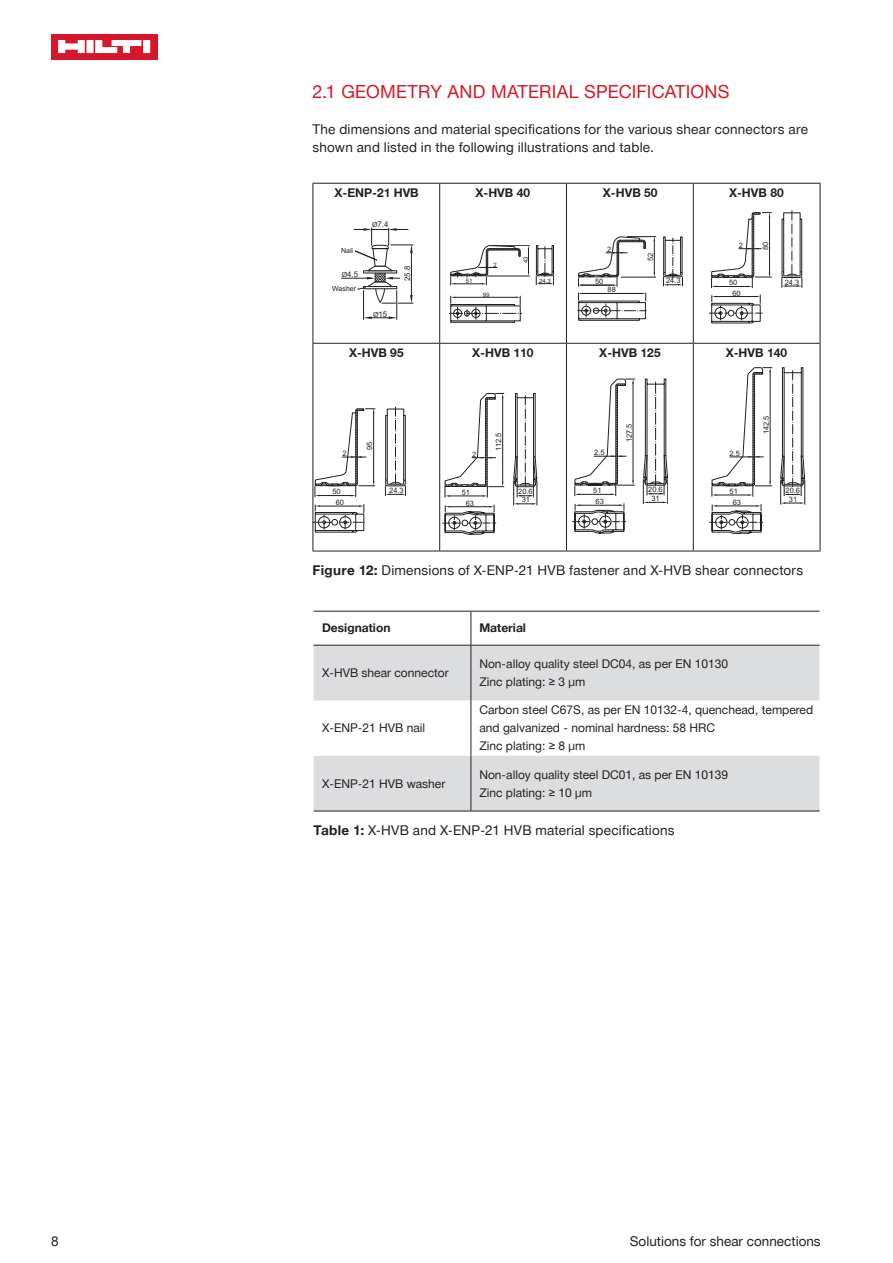
<style>
.page{position:relative;width:893px;height:1263px;background:#fff}
.page>*{position:absolute;margin:0;border:0;box-sizing:border-box;transform-origin:0 0}
.t1{font:18px "Hilti";letter-spacing:.01em;color:#d71729}
.t2{font:13.5px/18px "Hilti";letter-spacing:.015em;color:#231f20}
.t3{font:12px/18px "Hilti";color:#231f20}
.t4{font:700 12px "Hilti";color:#231f20}
.t5{font:7.8px "Arial";color:#231f20}
.t6{font:7.5px "Arial";color:#231f20}
.t7{font:7.05px "Arial";color:#231f20}
.t8{font:6px "Arial";color:#231f20}
.s1{font-size:7.05px}
.s2{font-weight:700}
</style>
<div class="page">
<div style="left:51px;top:34px;width:106px;height:25px;background:#d71729"></div>
<svg style="left:58px;top:40px;width:92px;height:13px"></svg>
<hr style="left:313px;top:183px;width:127px;height:1px;background:#231f20">
<hr style="left:313px;top:184px;width:1px;height:159px;background:#231f20">
<hr style="left:440px;top:183px;width:126px;height:1px;background:#231f20">
<hr style="left:439px;top:184px;width:1px;height:159px;background:#231f20">
<hr style="left:566px;top:183px;width:127px;height:1px;background:#231f20">
<hr style="left:566px;top:184px;width:1px;height:159px;background:#231f20">
<hr style="left:693px;top:183px;width:127px;height:1px;background:#231f20">
<hr style="left:693px;top:184px;width:1px;height:159px;background:#231f20">
<hr style="left:820px;top:184px;width:1px;height:159px;background:#231f20">
<hr style="left:313px;top:343px;width:127px;height:1px;background:#231f20">
<hr style="left:313px;top:344px;width:1px;height:207px;background:#231f20">
<hr style="left:440px;top:343px;width:126px;height:1px;background:#231f20">
<hr style="left:439px;top:344px;width:1px;height:207px;background:#231f20">
<hr style="left:566px;top:343px;width:127px;height:1px;background:#231f20">
<hr style="left:566px;top:344px;width:1px;height:207px;background:#231f20">
<hr style="left:693px;top:343px;width:127px;height:1px;background:#231f20">
<hr style="left:693px;top:344px;width:1px;height:207px;background:#231f20">
<hr style="left:820px;top:344px;width:1px;height:207px;background:#231f20">
<hr style="left:313px;top:551px;width:127px;height:1px;background:#231f20">
<hr style="left:440px;top:551px;width:126px;height:1px;background:#231f20">
<hr style="left:566px;top:551px;width:127px;height:1px;background:#231f20">
<hr style="left:693px;top:551px;width:127px;height:1px;background:#231f20">
<svg style="left:780px;top:367px;width:25px;height:138px"></svg>
<svg style="left:709px;top:367px;width:63px;height:167px"></svg>
<hr style="left:770px;top:371px;width:1px;height:111px;background:#231f20">
<svg style="left:643px;top:379px;width:25px;height:125px"></svg>
<svg style="left:572px;top:379px;width:63px;height:154px"></svg>
<svg style="left:513px;top:393px;width:25px;height:112px"></svg>
<svg style="left:442px;top:393px;width:62px;height:141px"></svg>
<svg style="left:385px;top:407px;width:21px;height:89px"></svg>
<svg style="left:313px;top:408px;width:62px;height:124px"></svg>
<hr style="left:319px;top:506px;width:41px;height:1px;background:#231f20">
<svg style="left:782px;top:210px;width:21px;height:78px"></svg>
<svg style="left:709px;top:212px;width:63px;height:111px"></svg>
<svg style="left:578px;top:236px;width:105px;height:84px"></svg>
<hr style="left:582px;top:293px;width:61px;height:1px;background:#231f20">
<hr style="left:580px;top:293px;width:61px;height:1px;background:#231f20">
<hr style="left:363px;top:290px;width:1px;height:30px;background:#231f20">
<hr style="left:396px;top:290px;width:1px;height:30px;background:#231f20">
<svg style="left:363px;top:316px;width:34px;height:3px"></svg>
<hr style="left:341px;top:278px;width:31px;height:1px;background:#231f20">
<svg style="left:354px;top:228px;width:59px;height:76px"></svg>
<svg style="left:449px;top:296px;width:73px;height:27px"></svg>
<hr style="left:454px;top:297px;width:63px;height:1px;background:#231f20">
<svg style="left:450px;top:245px;width:104px;height:40px"></svg>
<svg style="left:314px;top:646px;width:506px;height:165px;fill:#dcdddf"></svg>
<hr style="left:471px;top:645px;width:1px;height:55px;background:#231f20">
<hr style="left:471px;top:700px;width:1px;height:56px;background:#231f20">
<hr style="left:471px;top:756px;width:1px;height:55px;background:#231f20">
<hr style="left:471px;top:611px;width:1px;height:34px;background:#231f20">
<hr style="left:314px;top:611px;width:157px;height:1px;background:#231f20">
<hr style="left:471px;top:611px;width:349px;height:1px;background:#231f20">
<hr style="left:314px;top:811px;width:157px;height:1px;background:#231f20">
<hr style="left:471px;top:811px;width:349px;height:1px;background:#231f20">
<hr style="left:314px;top:645px;width:157px;height:1px;background:#231f20">
<hr style="left:471px;top:645px;width:349px;height:1px;background:#231f20">
<h1 class="t1" style="left:313px;top:81px;width:418px">2.1 GEOMETRY AND MATERIAL SPECIFICATIONS</h1>
<p class="t2" style="left:313px;top:120px;width:497px">The dimensions and material specifications for the various shear connectors are shown and listed in the following illustrations and table.</p>
<p class="t4" style="left:334px;top:186px;width:86px">X-ENP-21 HVB</p>
<p class="t4" style="left:475px;top:186px;width:56px">X-HVB 40</p>
<p class="t4" style="left:603px;top:186px;width:56px">X-HVB 50</p>
<p class="t7" style="left:341px;top:246px;width:14px">Nail</p>
<p class="t7" style="left:332px;top:284px;width:25px">Washer</p>
<p class="t5" style="left:342px;top:269px;width:18px"><span class="s1">Ø</span>4.5</p>
<p class="t5" style="left:372px;top:220px;width:18px"><span class="s1">Ø</span>7.4</p>
<p class="t5" style="left:373px;top:309px;width:16px"><span class="s1">Ø</span>15</p>
<p class="t5" style="left:402px;top:281px;width:17px;rotate:-90deg">25.8</p>
<p class="t8" style="left:494px;top:261px;width:5px">2</p>
<p class="t8" style="left:522px;top:263px;width:8px;rotate:-90deg">43</p>
<p class="t8" style="left:466px;top:277px;width:8px">51</p>
<p class="t8" style="left:539px;top:276px;width:13px">24.3</p>
<p class="t8" style="left:483px;top:291px;width:8px">99</p>
<p class="t6" style="left:607px;top:245px;width:6px">2</p>
<p class="t6" style="left:608px;top:286px;width:10px">88</p>
<p class="t6" style="left:646px;top:261px;width:10px;rotate:-90deg">52</p>
<p class="t6" style="left:595px;top:277px;width:10px">50</p>
<p class="t6" style="left:666px;top:277px;width:16px">24.3</p>
<p class="t4" style="left:729px;top:186px;width:56px">X-HVB 80</p>
<p class="t6" style="left:739px;top:241px;width:6px">2</p>
<p class="t6" style="left:761px;top:250px;width:10px;rotate:-90deg">80</p>
<p class="t6" style="left:729px;top:278px;width:10px">50</p>
<p class="t6" style="left:785px;top:278px;width:16px">24.3</p>
<p class="t6" style="left:732px;top:289px;width:10px">60</p>
<p class="t4" style="left:349px;top:346px;width:56px">X-HVB 95</p>
<p class="t4" style="left:726px;top:346px;width:63px">X-HVB 140</p>
<p class="t4" style="left:472px;top:346px;width:63px">X-HVB 110</p>
<p class="t4" style="left:599px;top:346px;width:63px">X-HVB 125</p>
<p class="t6" style="left:342px;top:449px;width:6px">2</p>
<p class="t6" style="left:365px;top:450px;width:10px;rotate:-90deg">95</p>
<p class="t6" style="left:472px;top:450px;width:6px">2</p>
<p class="t6" style="left:494px;top:451px;width:20px;rotate:-90deg">112.5</p>
<p class="t6" style="left:594px;top:448px;width:12px">2.5</p>
<p class="t6" style="left:625px;top:442px;width:20px;rotate:-90deg">127.5</p>
<p class="t6" style="left:729px;top:449px;width:12px">2.5</p>
<p class="t6" style="left:762px;top:434px;width:20px;rotate:-90deg">142.5</p>
<p class="t6" style="left:332px;top:487px;width:10px">50</p>
<p class="t6" style="left:389px;top:486px;width:16px">24.3</p>
<p class="t6" style="left:336px;top:498px;width:10px">60</p>
<p class="t6" style="left:462px;top:488px;width:10px">51</p>
<p class="t6" style="left:518px;top:487px;width:16px">20.6</p>
<p class="t6" style="left:522px;top:495px;width:10px">31</p>
<p class="t6" style="left:466px;top:499px;width:10px">63</p>
<p class="t6" style="left:593px;top:486px;width:10px">51</p>
<p class="t6" style="left:648px;top:485px;width:16px">20.6</p>
<p class="t6" style="left:596px;top:497px;width:10px">63</p>
<p class="t6" style="left:651px;top:494px;width:10px">31</p>
<p class="t6" style="left:730px;top:487px;width:10px">51</p>
<p class="t6" style="left:785px;top:486px;width:16px">20.6</p>
<p class="t6" style="left:733px;top:498px;width:10px">63</p>
<p class="t6" style="left:789px;top:495px;width:10px">31</p>
<p class="t2" style="left:313px;top:561px;width:492px"><span class="s2">Figure 12:</span> Dimensions of X-ENP-21 HVB fastener and X-HVB shear connectors</p>
<p class="t4" style="left:322px;top:621px;width:70px">Designation</p>
<p class="t4" style="left:479px;top:621px;width:48px">Material</p>
<p class="t3" style="left:322px;top:664px;width:128px">X-HVB shear connector</p>
<p class="t3" style="left:479px;top:655px;width:250px">Non-alloy quality steel DC04, as per EN 10130<br>Zinc plating: ≥ 3 μm</p>
<p class="t3" style="left:322px;top:719px;width:105px">X-ENP-21 HVB nail</p>
<p class="t3" style="left:479px;top:701px;width:335px">Carbon steel C67S, as per EN 10132-4, quenchead, tempered and galvanized - nominal hardness: 58 HRC<br>Zinc plating: ≥ 8 μm</p>
<p class="t3" style="left:322px;top:774px;width:125px">X-ENP-21 HVB washer</p>
<p class="t3" style="left:479px;top:765px;width:250px">Non-alloy quality steel DC01, as per EN 10139<br>Zinc plating: ≥ 10 μm</p>
<p class="t2" style="left:314px;top:821px;width:362px"><span class="s2">Table 1:</span> X-HVB and X-ENP-21 HVB material specifications</p>
<p class="t2" style="left:51px;top:1232px;width:9px">8</p>
<p class="t2" style="left:630px;top:1232px;width:192px">Solutions for shear connections</p>
</div>
